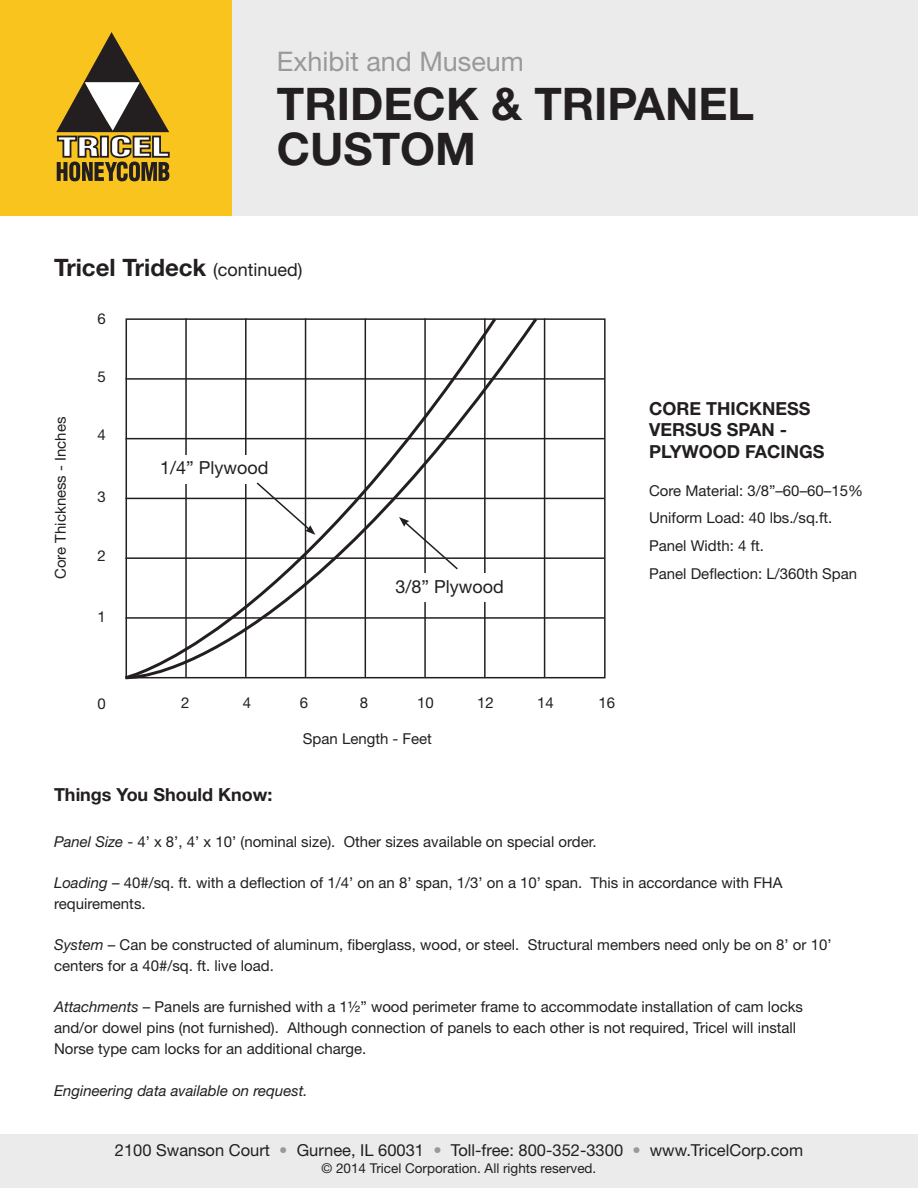
<style>
.page{position:relative;width:918px;height:1188px;background:#fff}
.page>*{position:absolute;margin:0;border:0;box-sizing:border-box;transform-origin:0 0}
.t1{font:700 45px/45px "Helvetica Neue";color:#231f20}
.t2{font:27px "Helvetica Neue";color:#989999}
.t3{font:700 24px "Helvetica Neue";color:#231f20}
.t4{font:700 18px/21.6px "Helvetica Neue";color:#231f20}
.t5{font:18px "Helvetica Neue";color:#231f20}
.t6{font:16.5px "Helvetica Neue";color:#231f20}
.t7{font:15px/21px "Helvetica Neue";color:#231f20}
.t8{font:italic 15px "Helvetica Neue";color:#231f20}
.t9{font:13.5px "Helvetica Neue";color:#231f20}
.s1{font-weight:400;font-size:18px}
.s2{font-style:italic}
.s3{color:#989999}
</style>
<div class="page">
<div style="left:0;top:0;width:232px;height:216px;background:#fac41e"></div>
<div style="left:232px;top:0;width:686px;height:216px;background:#ebebec"></div>
<div style="left:0;top:1134px;width:918px;height:54px;background:#ebebec"></div>
<svg style="left:56px;top:32px;width:114px;height:150px"></svg>
<hr style="left:126px;top:378px;width:479px;height:2px;background:#231f20">
<hr style="left:544px;top:318px;width:1px;height:359px;background:#231f20">
<hr style="left:126px;top:438px;width:479px;height:1px;background:#231f20">
<hr style="left:126px;top:498px;width:479px;height:1px;background:#231f20">
<hr style="left:126px;top:557px;width:479px;height:2px;background:#231f20">
<hr style="left:126px;top:617px;width:479px;height:2px;background:#231f20">
<svg style="left:125px;top:318px;width:415px;height:362px"></svg>
<svg style="left:399px;top:517px;width:60px;height:54px"></svg>
<svg style="left:255px;top:481px;width:60px;height:54px"></svg>
<h2 class="t2" style="left:277px;top:45px;width:249px">Exhibit and Museum</h2>
<h1 class="t1" style="left:277px;top:80px;width:479px">TRIDECK &amp; TRIPANEL<br>CUSTOM</h1>
<p class="t3" style="left:54px;top:253px;width:250px">Tricel Trideck <span class="s1">(continued)</span></p>
<p class="t7" style="left:98px;top:308px;width:10px">6</p>
<p class="t7" style="left:50px;top:579px;width:164px;rotate:-90deg">Core Thickness - Inches</p>
<p class="t7" style="left:98px;top:366px;width:10px">5</p>
<p class="t7" style="left:98px;top:424px;width:10px">4</p>
<p class="t7" style="left:98px;top:486px;width:10px">3</p>
<p class="t7" style="left:98px;top:545px;width:10px">2</p>
<p class="t7" style="left:98px;top:606px;width:10px">1</p>
<p class="t7" style="left:98px;top:692px;width:10px">0</p>
<p class="t5" style="left:160px;top:457px;width:110px">1/4” Plywood</p>
<p class="t5" style="left:396px;top:575px;width:110px">3/8” Plywood</p>
<p class="t7" style="left:181px;top:692px;width:10px">2</p>
<p class="t7" style="left:243px;top:692px;width:10px">4</p>
<p class="t7" style="left:300px;top:692px;width:10px">6</p>
<p class="t7" style="left:360px;top:692px;width:10px">8</p>
<p class="t7" style="left:417px;top:692px;width:18px">10</p>
<p class="t7" style="left:477px;top:692px;width:18px">12</p>
<p class="t7" style="left:537px;top:692px;width:18px">14</p>
<p class="t7" style="left:599px;top:692px;width:18px">16</p>
<p class="t7" style="left:303px;top:728px;width:131px">Span Length - Feet</p>
<p class="t4" style="left:54px;top:784px;width:220px">Things You Should Know:</p>
<p class="t4" style="left:649px;top:397px;width:177px">CORE THICKNESS<br>VERSUS SPAN -<br>PLYWOOD FACINGS</p>
<p class="t7" style="left:649px;top:480px;width:215px">Core Material: 3/8”–60–60–15%</p>
<p class="t7" style="left:649px;top:507px;width:185px">Uniform Load: 40 lbs./sq.ft.</p>
<p class="t7" style="left:649px;top:535px;width:117px">Panel Width: 4 ft.</p>
<p class="t7" style="left:649px;top:563px;width:210px">Panel Deflection: L/360th Span</p>
<p class="t7" style="left:54px;top:831px;width:544px"><span class="s2">Panel Size</span> - 4’ x 8’, 4’ x 10’ (nominal size). Other sizes available on special order.</p>
<p class="t7" style="left:54px;top:872px;width:730px"><span class="s2">Loading</span> – 40#/sq. ft. with a deflection of 1/4’ on an 8’ span, 1/3’ on a 10’ span. This in accordance with FHA requirements.</p>
<p class="t7" style="left:54px;top:934px;width:779px"><span class="s2">System</span> – Can be constructed of aluminum, fiberglass, wood, or steel. Structural members need only be on 8’ or 10’ centers for a 40#/sq. ft. live load.</p>
<p class="t7" style="left:54px;top:996px;width:751px"><span class="s2">Attachments</span> – Panels are furnished with a 1½” wood perimeter frame to accommodate installation of cam locks and/or dowel pins (not furnished). Although connection of panels to each other is not required, Tricel will install<br>Norse type cam locks for an additional charge.</p>
<p class="t8" style="left:54px;top:1081px;width:255px">Engineering data available on request.</p>
<p class="t6" style="left:115px;top:1141px;width:690px">2100 Swanson Court <span class="s3">•</span> Gurnee, IL 60031 <span class="s3">•</span> Toll-free: 800-352-3300 <span class="s3">•</span> www.TricelCorp.com</p>
<p class="t9" style="left:322px;top:1161px;width:276px">© 2014 Tricel Corporation. All rights reserved.</p>
</div>
